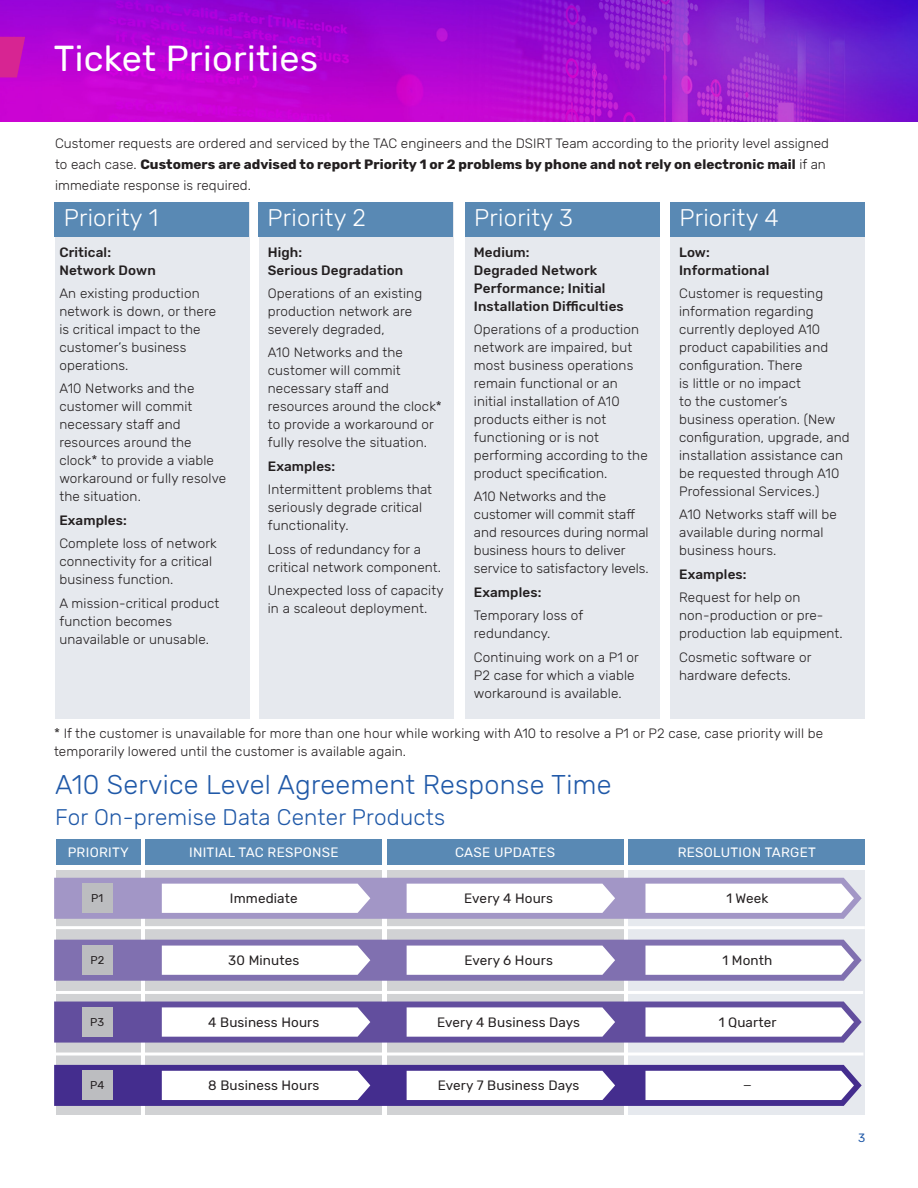
<style>
.page{position:relative;width:918px;height:1188px;background:#fff}
.page>*{position:absolute;margin:0;border:0;box-sizing:border-box;transform-origin:0 0}
.L1_Head{font:36px "Rubik";letter-spacing:.01em;color:#fff}
.L2_Head{font:300 27px "Rubik";letter-spacing:.01em;color:#2059a8}
.L2_Head-2{font:300 24px "Rubik";letter-spacing:.01em;color:#fff}
.L3_Head{font:300 22.5px "Rubik";letter-spacing:.01em;color:#2059a8}
.body_text{font:300 13.5px/18px "Rubik";letter-spacing:.01em;color:#231f20}
.body_text-2{font:500 13.5px/18px "Rubik";letter-spacing:.01em;color:#231f20}
.Table_left_column{font:13.5px "Rubik";letter-spacing:.01em;color:#231f20}
.t1{font:13.5px "Rubik";letter-spacing:.02em;color:#fff}
.t2{font:12px "Rubik";color:#2059a8}
.Table_left_column-2{font:11.25px "Rubik";letter-spacing:.005em;color:#231f20}
.s1{font-weight:700}
</style>
<div class="page">
<img style="left:0;top:0;width:918px;height:122px">
<svg style="left:0;top:37px;width:25px;height:40px"></svg>
<div style="left:465px;top:202px;width:194px;height:517px;background:#e6e9ee"></div>
<div style="left:670px;top:202px;width:195px;height:517px;background:#e6e9ee"></div>
<div style="left:55px;top:202px;width:194px;height:517px;background:#e6e9ee"></div>
<div style="left:259px;top:202px;width:194px;height:517px;background:#e6e9ee"></div>
<div style="left:54px;top:202px;width:195px;height:34px;background:#5989b4"></div>
<div style="left:258px;top:202px;width:195px;height:34px;background:#5989b4"></div>
<div style="left:465px;top:202px;width:194px;height:34px;background:#5989b4"></div>
<div style="left:670px;top:202px;width:195px;height:34px;background:#5989b4"></div>
<div style="left:628px;top:870px;width:237px;height:244px;background:#e6e9ee"></div>
<div style="left:387px;top:870px;width:236px;height:244px;background:#d1d2d4"></div>
<div style="left:146px;top:870px;width:236px;height:244px;background:#d1d2d4"></div>
<div style="left:56px;top:870px;width:85px;height:244px;background:#d1d2d4"></div>
<svg style="left:54px;top:878px;width:808px;height:41px;background:#d5d0e4"></svg>
<svg style="left:54px;top:940px;width:808px;height:41px;background:#c7c0db"></svg>
<svg style="left:54px;top:1002px;width:808px;height:41px;background:#bbb2d4"></svg>
<svg style="left:54px;top:1065px;width:808px;height:41px;background:#ada3cc"></svg>
<hr style="left:55px;top:926px;width:810px;height:3px;background:#fff">
<hr style="left:53px;top:991px;width:810px;height:3px;background:#fff">
<hr style="left:53px;top:1053px;width:810px;height:3px;background:#fff">
<div style="left:56px;top:839px;width:85px;height:26px;background:#5989b4"></div>
<div style="left:146px;top:839px;width:236px;height:26px;background:#5989b4"></div>
<div style="left:387px;top:839px;width:236px;height:26px;background:#5989b4"></div>
<div style="left:628px;top:839px;width:237px;height:26px;background:#5989b4"></div>
<p class="L1_Head" style="left:54px;top:39px;width:266px">Ticket Priorities</p>
<p class="body_text" style="left:55px;top:133px;width:776px;line-height:21px">Customer requests are ordered and serviced by the TAC engineers and the DSIRT Team according to the priority level assigned to each case. <span class="s1">Customers are advised to report Priority 1 or 2 problems by phone and not rely on electronic mail</span> if an immediate response is required.</p>
<p class="L2_Head-2" style="left:64px;top:204px;width:96px">Priority 1</p>
<p class="L2_Head-2" style="left:268px;top:204px;width:100px">Priority 2</p>
<p class="L2_Head-2" style="left:474px;top:204px;width:100px">Priority 3</p>
<p class="L2_Head-2" style="left:680px;top:204px;width:101px">Priority 4</p>
<p class="body_text-2" style="left:59px;top:243px;width:98px">Critical:<br>Network Down</p>
<p class="body_text" style="left:59px;top:285px;width:158px">An existing production network is down, or there is critical impact to the customer’s business operations.</p>
<p class="body_text" style="left:59px;top:380px;width:168px">A10 Networks and the customer will commit necessary staff and resources around the clock* to provide a viable workaround or fully resolve the situation.</p>
<p class="body_text-2" style="left:59px;top:512px;width:69px">Examples:</p>
<p class="body_text" style="left:59px;top:535px;width:159px">Complete loss of network connectivity for a critical business function.</p>
<p class="body_text" style="left:59px;top:594px;width:162px">A mission-critical product function becomes unavailable or unusable.</p>
<p class="body_text-2" style="left:268px;top:243px;width:137px">High:<br>Serious Degradation</p>
<p class="body_text" style="left:268px;top:285px;width:156px">Operations of an existing production network are severely degraded,</p>
<p class="body_text" style="left:268px;top:344px;width:176px">A10 Networks and the customer will commit necessary staff and resources around the clock* to provide a workaround or fully resolve the situation.</p>
<p class="body_text-2" style="left:268px;top:458px;width:69px">Examples:</p>
<p class="body_text" style="left:268px;top:481px;width:166px">Intermittent problems that seriously degrade critical functionality.</p>
<p class="body_text" style="left:268px;top:540px;width:175px">Loss of redundancy for a critical network component.</p>
<p class="body_text" style="left:268px;top:582px;width:177px">Unexpected loss of capacity in a scaleout deployment.</p>
<p class="body_text-2" style="left:474px;top:243px;width:151px">Medium:<br>Degraded Network<br>Performance; Initial<br>Installation Difficulties</p>
<p class="body_text" style="left:474px;top:321px;width:175px">Operations of a production network are impaired, but most business operations remain functional or an initial installation of A10 products either is not functioning or is not performing according to the product specification.</p>
<p class="body_text" style="left:474px;top:488px;width:176px">A10 Networks and the customer will commit staff and resources during normal business hours to deliver service to satisfactory levels.</p>
<p class="body_text-2" style="left:474px;top:584px;width:69px">Examples:</p>
<p class="body_text" style="left:474px;top:607px;width:111px">Temporary loss of redundancy.</p>
<p class="body_text" style="left:474px;top:648px;width:167px">Continuing work on a P1 or<br>P2 case for which a viable workaround is available.</p>
<p class="body_text-2" style="left:679px;top:243px;width:92px">Low:<br>Informational</p>
<p class="body_text" style="left:679px;top:285px;width:172px">Customer is requesting information regarding currently deployed A10 product capabilities and configuration. There<br>is little or no impact<br>to the customer’s<br>business operation. (New configuration, upgrade, and installation assistance can be requested through A10<br>Professional Services.)</p>
<p class="body_text" style="left:679px;top:506px;width:159px">A10 Networks staff will be available during normal business hours.</p>
<p class="body_text-2" style="left:679px;top:566px;width:69px">Examples:</p>
<p class="body_text" style="left:679px;top:589px;width:165px">Request for help on non-production or pre&shy;production lab equipment.</p>
<p class="body_text" style="left:679px;top:648px;width:134px">Cosmetic software or hardware defects.</p>
<p class="body_text" style="left:54px;top:725px;width:771px">* If the customer is unavailable for more than one hour while working with A10 to resolve a P1 or P2 case, case priority will be temporarily lowered until the customer is available again.</p>
<p class="L2_Head" style="left:55px;top:770px;width:558px">A10 Service Level Agreement Response Time</p>
<p class="L3_Head" style="left:55px;top:805px;width:392px">For On-premise Data Center Products</p>
<p class="t1" style="left:68px;top:844px;width:63px">PRIORITY</p>
<p class="t1" style="left:189px;top:844px;width:151px">INITIAL TAC RESPONSE</p>
<p class="t1" style="left:455px;top:844px;width:102px">CASE UPDATES</p>
<p class="t1" style="left:678px;top:844px;width:140px">RESOLUTION TARGET</p>
<p class="Table_left_column" style="left:230px;top:891px;width:69px">Immediate</p>
<p class="Table_left_column" style="left:464px;top:891px;width:90px">Every 4 Hours</p>
<p class="Table_left_column-2" style="left:91px;top:892px;width:14px">P1</p>
<p class="Table_left_column" style="left:727px;top:891px;width:44px">1 Week</p>
<p class="Table_left_column-2" style="left:90px;top:954px;width:15px">P2</p>
<p class="Table_left_column-2" style="left:90px;top:1016px;width:15px">P3</p>
<p class="Table_left_column" style="left:228px;top:953px;width:72px">30 Minutes</p>
<p class="Table_left_column" style="left:464px;top:953px;width:90px">Every 6 Hours</p>
<p class="Table_left_column" style="left:723px;top:953px;width:51px">1 Month</p>
<p class="Table_left_column" style="left:208px;top:1014px;width:112px">4 Business Hours</p>
<p class="Table_left_column" style="left:437px;top:1014px;width:145px">Every 4 Business Days</p>
<p class="Table_left_column" style="left:719px;top:1014px;width:59px">1 Quarter</p>
<p class="Table_left_column-2" style="left:90px;top:1079px;width:16px">P4</p>
<p class="Table_left_column" style="left:208px;top:1078px;width:113px">8 Business Hours</p>
<p class="Table_left_column" style="left:438px;top:1078px;width:143px">Every 7 Business Days</p>
<p class="Table_left_column-2" style="left:743px;top:1079px;width:10px">—</p>
<p class="t2" style="left:858px;top:1131px;width:9px">3</p>
</div>
